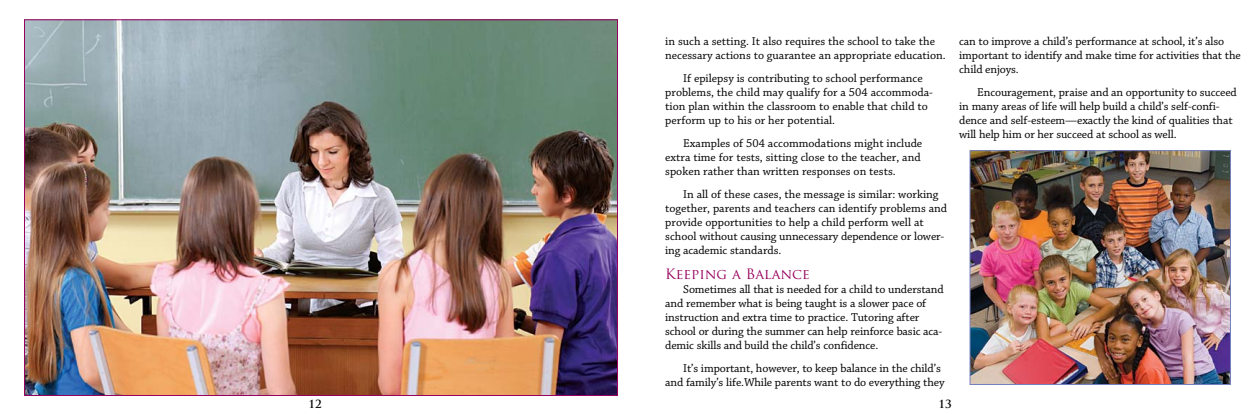
<style>
.page{position:relative;width:1260px;height:414px;background:#fff}
.page>*{position:absolute;margin:0;border:0;box-sizing:border-box;transform-origin:0 0}
.t1{font:14px "Trajan Pro";color:#97005e}
.t2{font:12px/14px "Chaparral Pro";letter-spacing:-.01em;color:#000}
.t3{font:700 11px "Trajan Pro";color:#000}
</style>
<div class="page">
<img style="left:26px;top:21px;width:590px;height:373px">
<img style="left:972px;top:152px;width:257px;height:231px">
<div style="left:970px;top:150px;width:261px;height:235px;border:1px solid #7581bf"></div>
<p class="t2" style="left:665px;top:35px;width:282px">in such a setting. It also requires the school to take the necessary actions to guarantee an appropriate education.</p>
<p class="t2" style="left:665px;top:72px;width:269px;text-indent:18px">If epilepsy is contributing to school performance problems, the child may qualify for a 504 accommoda&shy;tion plan within the classroom to enable that child to perform up to his or her potential.</p>
<p class="t2" style="left:665px;top:137px;width:259px;text-indent:18px">Examples of 504 accommodations might include extra time for tests, sitting close to the teacher, and spoken rather than written responses on tests.</p>
<p class="t2" style="left:665px;top:188px;width:283px;text-indent:18px">In all of these cases, the message is similar: working together, parents and teachers can identify problems and provide opportunities to help a child perform well at school without causing unnecessary dependence or lower&shy;ing academic standards.</p>
<p class="t1" style="left:665px;top:265px;width:146px">Keeping a Balance</p>
<p class="t2" style="left:665px;top:283px;width:280px;text-indent:18px">Sometimes all that is needed for a child to understand and remember what is being taught is a slower pace of instruction and extra time to practice. Tutoring after school or during the summer can help reinforce basic aca&shy;demic skills and build the child’s confidence.</p>
<p class="t2" style="left:665px;top:362px;width:281px;text-indent:18px">It’s important, however, to keep balance in the child’s and family’s life.While parents want to do everything they</p>
<p class="t3" style="left:308px;top:397px;width:15px">12</p>
<p class="t3" style="left:938px;top:397px;width:15px">13</p>
<p class="t2" style="left:959px;top:35px;width:283px">can to improve a child’s performance at school, it’s also important to identify and make time for activities that the child enjoys.</p>
<p class="t2" style="left:959px;top:86px;width:279px;text-indent:18px">Encouragement, praise and an opportunity to succeed in many areas of life will help build a child’s self-confi&shy;dence and self-esteem—exactly the kind of qualities that will help him or her succeed at school as well.</p>
</div>
